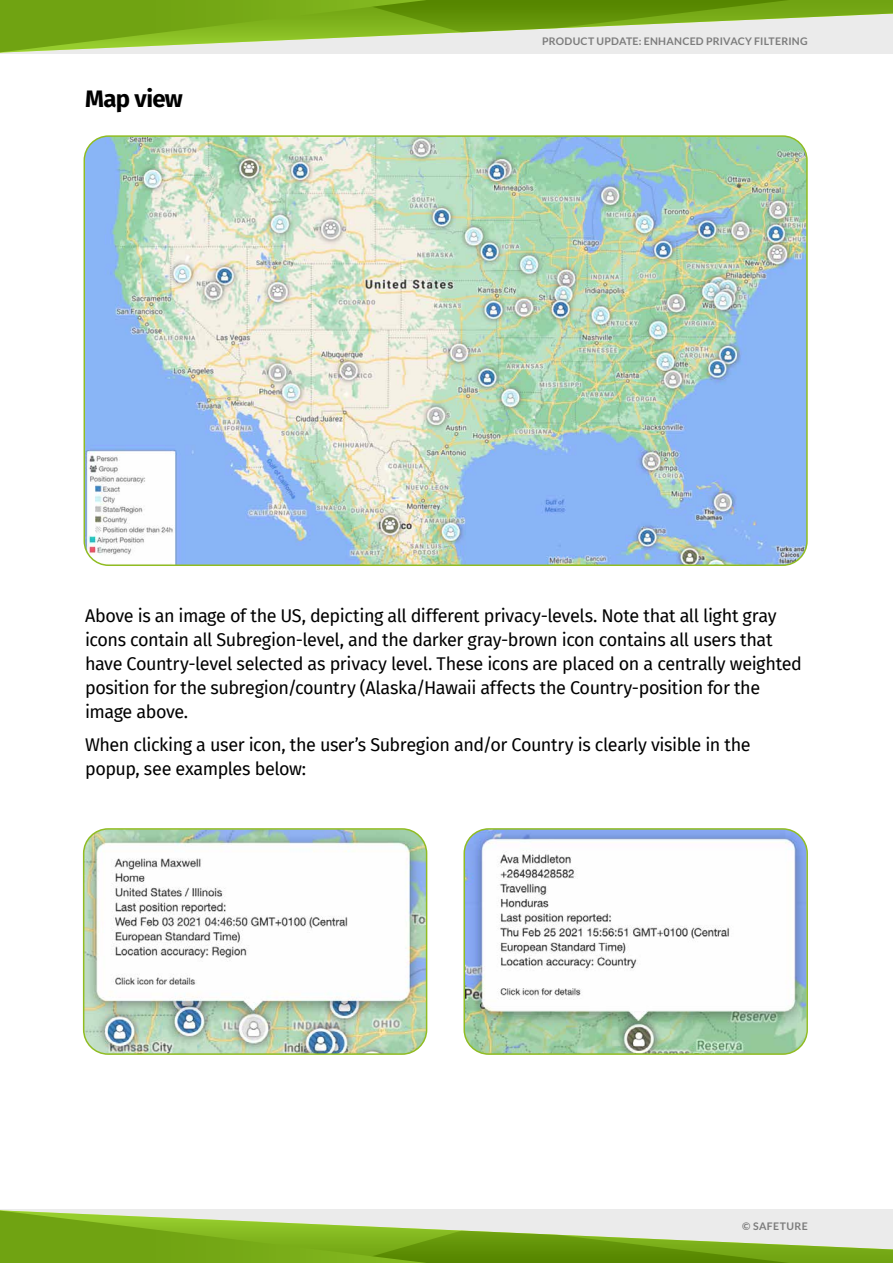
<style>
.page{position:relative;width:893px;height:1263px;background:#fff}
.page>*{position:absolute;margin:0;border:0;box-sizing:border-box;transform-origin:0 0}
.t1{font:700 24px "Fira Sans";letter-spacing:-.03em;color:#000}
.t2{font:18px/24px "Fira Sans";letter-spacing:-.025em;color:#000}
.t3{font:700 10.5px "Lato";letter-spacing:.02em;color:#7c7c7c}
.t4{font:700 10.5px "Lato";letter-spacing:.04em;color:#7c7c7c}
</style>
<div class="page">
<svg style="left:0;top:0;width:893px;height:53px;background:#9fbf64"></svg>
<svg style="left:0;top:1210px;width:893px;height:53px;background:#9fbf64"></svg>
<img style="left:85px;top:137px;width:720px;height:428px">
<div style="left:84px;top:135px;width:724px;height:431px;border:2px solid #90bc21;border-radius:24px"></div>
<img style="left:466px;top:831px;width:340px;height:221px">
<div style="left:463px;top:828px;width:345px;height:227px;border:2px solid #90bc21;border-radius:24px"></div>
<img style="left:85px;top:830px;width:342px;height:223px">
<div style="left:83px;top:828px;width:344px;height:227px;border:2px solid #90bc21;border-radius:24px"></div>
<h1 class="t1" style="left:85px;top:79px;width:99px">Map view</h1>
<p class="t3" style="left:542px;top:35px;width:267px">PRODUCT UPDATE: ENHANCED PRIVACY FILTERING</p>
<p class="t2" style="left:85px;top:603px;width:718px">Above is an image of the US, depicting all different privacy-levels. Note that all light gray icons contain all Subregion-level, and the darker gray-brown icon contains all users that have Country-level selected as privacy level. These icons are placed on a centrally weighted position for the subregion/country (Alaska/Hawaii affects the Country-position for the image above.</p>
<p class="t2" style="left:85px;top:732px;width:667px">When clicking a user icon, the user’s Subregion and/or Country is clearly visible in the popup, see examples below:</p>
<p class="t4" style="left:742px;top:1220px;width:67px">© SAFETURE</p>
</div>
